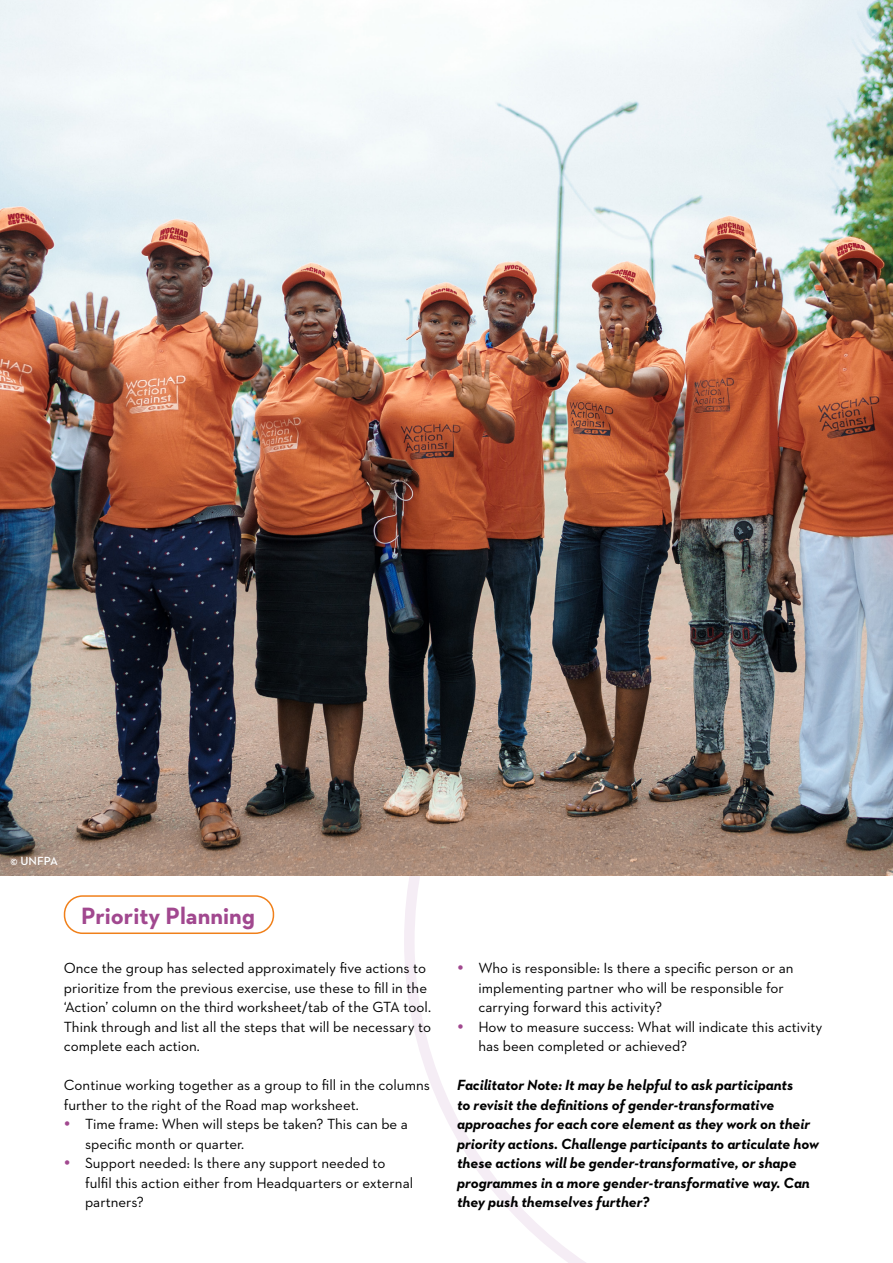
<style>
.page{position:relative;width:893px;height:1263px;background:#fff}
.page>*{position:absolute;margin:0;border:0;box-sizing:border-box;transform-origin:0 0}
.t1{font:700 24px "Neutraface 2 Text";color:#a1488f}
.t2{font:15px/19.5px "Neutraface 2 Text";color:#000}
.t3{font:italic 700 15px/19.5px "Neutraface 2 Text";color:#000}
.t4{font:600 12px "Neutraface 2 Text";color:#fff}
</style>
<div class="page">
<svg style="left:404px;top:876px;width:182px;height:387px"></svg>
<div style="left:64px;top:895px;width:210px;height:39px;border:2px solid #f0801a;border-radius:18px"></div>
<img style="left:0;top:0;width:893px;height:876px">
<svg style="left:458px;top:965px;width:5px;height:5px"></svg>
<svg style="left:458px;top:1024px;width:5px;height:4px"></svg>
<p class="t4" style="left:11px;top:853px;width:49px">© UNFPA</p>
<h1 class="t1" style="left:81px;top:900px;width:175px">Priority Planning</h1>
<p class="t2" style="left:64px;top:958px;width:369px">Once the group has selected approximately five actions to prioritize from the previous exercise, use these to fill in the ‘Action’ column on the third worksheet/tab of the GTA tool.<br>Think through and list all the steps that will be necessary to complete each action.</p>
<p class="t2" style="left:64px;top:1075px;width:368px">Continue working together as a group to fill in the columns further to the right of the Road map worksheet.</p>
<p class="t2" style="left:85px;top:1114px;width:330px">Time frame: When will steps be taken? This can be a specific month or quarter.<br>Support needed: Is there any support needed to fulfil this action either from Headquarters or external partners?</p>
<p class="t2" style="left:478px;top:958px;width:346px">Who is responsible: Is there a specific person or an implementing partner who will be responsible for carrying forward this activity?<br>How to measure success: What will indicate this activity has been completed or achieved?</p>
<p class="t3" style="left:457px;top:1075px;width:363px">Facilitator Note: It may be helpful to ask participants<br>to revisit the definitions of gender-transformative approaches for each core element as they work on their priority actions. Challenge participants to articulate how these actions will be gender-transformative, or shape programmes in a more gender-transformative way. Can they push themselves further?</p>
</div>
